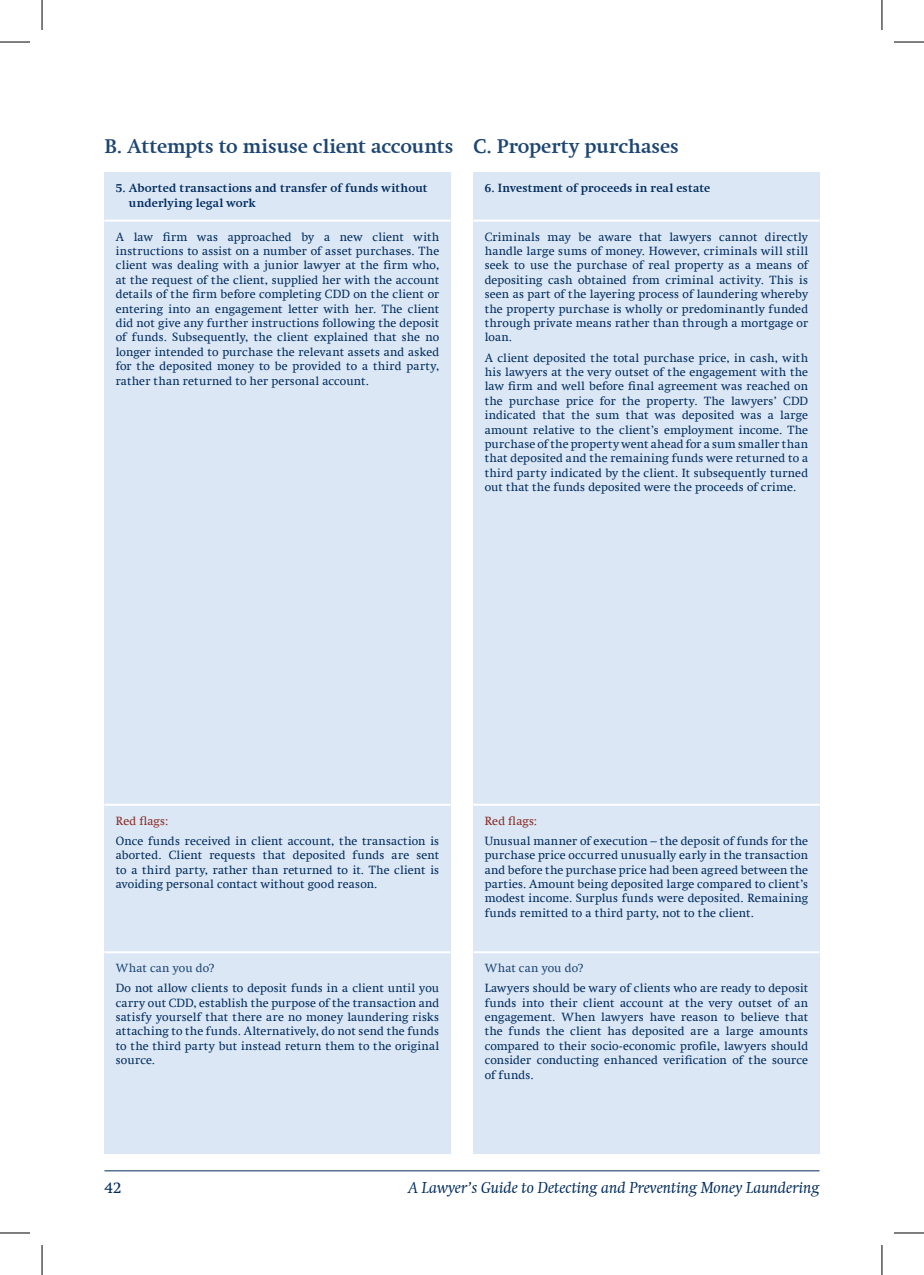
<style>
.page{position:relative;width:924px;height:1275px;background:#fff}
.page>*{position:absolute;margin:0;border:0;box-sizing:border-box;transform-origin:0 0}
.t1{font:700 20px "Swift Com";letter-spacing:-.005em;color:#1e4673}
.t2{font:italic 16px "Swift Com";letter-spacing:-.005em;color:#002b5c}
.t3{font:16px "Swift Com";color:#002b5c}
.t4{font:12px/14.4px "Swift Com";letter-spacing:.015em;color:#002b5c;text-align:justify}
.t5{font:700 12px/14.4px "Swift Com";letter-spacing:.015em;color:#002b5c}
.t6{font:12px "Swift Com";letter-spacing:.01em;color:#1e4673}
.t7{font:12px "Swift Com";letter-spacing:.015em;color:#892c24}
</style>
<div class="page">
<hr style="left:104px;top:1170px;width:715px;height:1px;background:#002b5c">
<div style="left:104px;top:172px;width:346px;height:981px;background:#dbe7f5"></div>
<hr style="left:104px;top:220px;width:346px;height:2px;background:#fff">
<hr style="left:104px;top:804px;width:346px;height:2px;background:#fff">
<hr style="left:104px;top:951px;width:346px;height:2px;background:#fff">
<div style="left:473px;top:172px;width:346px;height:981px;background:#dbe7f5"></div>
<hr style="left:473px;top:220px;width:346px;height:2px;background:#fff">
<hr style="left:473px;top:804px;width:346px;height:2px;background:#fff">
<hr style="left:473px;top:951px;width:346px;height:2px;background:#fff">
<hr style="left:0;top:42px;width:30px;height:1px;background:#000">
<hr style="left:893px;top:42px;width:30px;height:1px;background:#000">
<hr style="left:0;top:1232px;width:30px;height:1px;background:#000">
<hr style="left:893px;top:1232px;width:30px;height:1px;background:#000">
<hr style="left:42px;top:0;width:1px;height:30px;background:#000">
<hr style="left:42px;top:1245px;width:1px;height:30px;background:#000">
<hr style="left:881px;top:0;width:1px;height:30px;background:#000">
<hr style="left:881px;top:1245px;width:1px;height:30px;background:#000">
<h1 class="t1" style="left:104px;top:134px;width:575px">B. Attempts to misuse client accounts C. Property purchases</h1>
<p class="t5" style="left:484px;top:181px;width:227px">6. Investment of proceeds in real estate</p>
<p class="t4" style="left:484px;top:229px;width:325px">Criminals may be aware that lawyers cannot directly handle large sums of money. However, criminals will still seek to use the purchase of real property as a means of depositing cash obtained from criminal activity. This is seen as part of the layering process of laundering whereby the property purchase is wholly or predominantly funded through private means rather than through a mortgage or loan.</p>
<p class="t4" style="left:484px;top:350px;width:325px">A client deposited the total purchase price, in cash, with his lawyers at the very outset of the engagement with the law firm and well before final agreement was reached on the purchase price for the property. The lawyers’ CDD indicated that the sum that was deposited was a large amount relative to the client’s employment income. The purchase of the property went ahead for a sum smaller than that deposited and the remaining funds were returned to a third party indicated by the client. It subsequently turned out that the funds deposited were the proceeds of crime.</p>
<p class="t5" style="left:129px;top:181px;width:300px;text-indent:-13px">5. Aborted transactions and transfer of funds without underlying legal work</p>
<p class="t4" style="left:116px;top:229px;width:325px">A law firm was approached by a new client with instructions to assist on a number of asset purchases. The client was dealing with a junior lawyer at the firm who, at the request of the client, supplied her with the account details of the firm before completing CDD on the client or entering into an engagement letter with her. The client did not give any further instructions following the deposit of funds. Subsequently, the client explained that she no longer intended to purchase the relevant assets and asked for the deposited money to be provided to a third party, rather than returned to her personal account.</p>
<p class="t7" style="left:116px;top:813px;width:54px">Red flags:</p>
<p class="t4" style="left:116px;top:833px;width:325px">Once funds received in client account, the transaction is aborted. Client requests that deposited funds are sent to a third party, rather than returned to it. The client is avoiding personal contact without good reason.</p>
<p class="t6" style="left:116px;top:961px;width:100px">What can you do?</p>
<p class="t4" style="left:116px;top:981px;width:325px">Do not allow clients to deposit funds in a client until you carry out CDD, establish the purpose of the transaction and satisfy yourself that there are no money laundering risks attaching to the funds. Alternatively, do not send the funds to the third party but instead return them to the original source.</p>
<p class="t7" style="left:484px;top:813px;width:54px">Red flags:</p>
<p class="t4" style="left:484px;top:833px;width:325px">Unusual manner of execution – the deposit of funds for the purchase price occurred unusually early in the transaction and before the purchase price had been agreed between the parties. Amount being deposited large compared to client’s modest income. Surplus funds were deposited. Remaining funds remitted to a third party, not to the client.</p>
<p class="t6" style="left:484px;top:961px;width:100px">What can you do?</p>
<p class="t4" style="left:484px;top:981px;width:325px">Lawyers should be wary of clients who are ready to deposit funds into their client account at the very outset of an engagement. When lawyers have reason to believe that the funds the client has deposited are a large amounts compared to their socio-economic profile, lawyers should consider conducting enhanced verification of the source of funds.</p>
<h2 class="t3" style="left:104px;top:1178px;width:19px">42</h2>
<h2 class="t2" style="left:408px;top:1178px;width:413px">A Lawyer’s Guide to Detecting and Preventing Money Laundering</h2>
</div>
